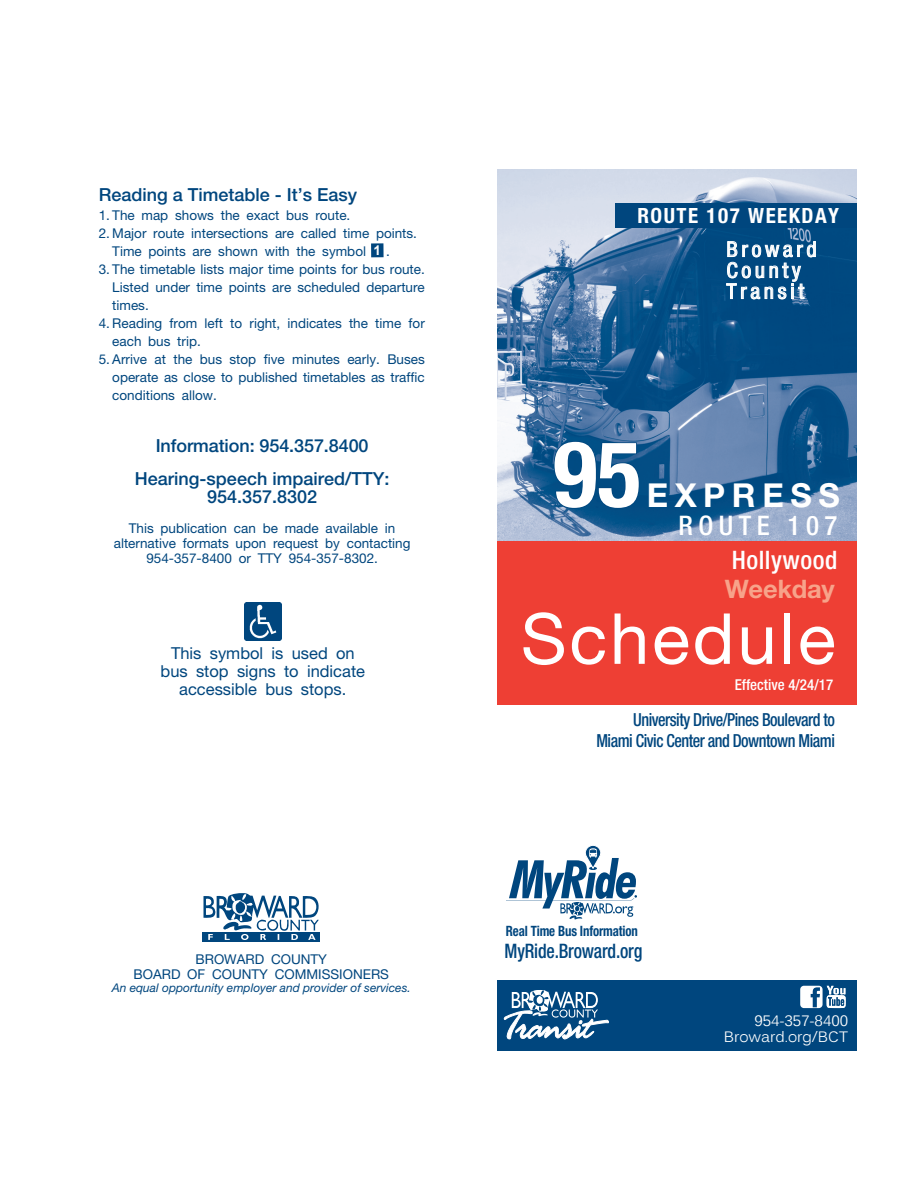
<style>
.page{position:relative;width:918px;height:1188px;background:#fff}
.page>*{position:absolute;margin:0;border:0;box-sizing:border-box;transform-origin:0 0}
.Route_Number{font:700 condensed 91.5px "Helvetica Neue";color:#fff}
.Timetable{font:70.5px "Helvetica Neue";letter-spacing:.04em;color:#fff}
.Route_Number-2{font:700 33px "Helvetica Neue";letter-spacing:.2em;color:#fff}
.Route{font:500 condensed 27px "Helvetica Neue";letter-spacing:.2em;color:#fff}
.Route-2{font:500 condensed 25.5px "Helvetica Neue";letter-spacing:.02em;color:#fff}
.Days{font:700 25.5px "Helvetica Neue";letter-spacing:-.01em;color:#f7a38a}
.t1{font:condensed 21px "Helvetica Neue";letter-spacing:.17em;color:#fff;scale:1.04 1}
.Route-3{font:700 condensed 21px "Helvetica Neue";letter-spacing:.07em;color:#fff}
.t2{font:500 condensed 19.95px "Helvetica Neue";letter-spacing:-.01em;color:#00467e;scale:.9 1}
.Head_1{font:500 18px/18px "Helvetica Neue";color:#00467e;text-align:center}
.t3{font:500 condensed 18px "Helvetica Neue";letter-spacing:-.03em;color:#00467e;scale:.9 1}
.t4{font:16.5px "Helvetica Neue";color:#00467e}
.t5{font:15px "Kalinga";color:#fff}
.t6{font:500 condensed 15px "Helvetica Neue";color:#fff}
.t7{font:700 condensed 14.25px "Helvetica Neue";letter-spacing:-.01em;color:#00467e;scale:.9 1}
.Subhead_2{font:13.5px/18px "Helvetica Neue";color:#00467e}
.TEXT{font:13.5px "Helvetica Neue";color:#00467e}
.Mandatories{font:700 13.5px "Arial";color:#fff}
.TEXT-2{font:italic 12px "Helvetica Neue";color:#00467e}
</style>
<div class="page">
<div style="left:371px;top:243px;width:13px;height:14px;background:#00467e"></div>
<img style="left:244px;top:602px;width:38px;height:38px">
<div style="left:202px;top:932px;width:118px;height:10px;background:#00467e"></div>
<svg style="left:203px;top:893px;width:116px;height:47px"></svg>
<div style="left:497px;top:980px;width:360px;height:70px;background:#00467e"></div>
<svg style="left:504px;top:990px;width:105px;height:49px"></svg>
<div style="left:800px;top:986px;width:23px;height:22px;background:#fff;border-radius:4px"></div>
<svg style="left:811px;top:987px;width:9px;height:20px"></svg>
<svg style="left:827px;top:986px;width:19px;height:22px"></svg>
<svg style="left:506px;top:845px;width:131px;height:74px"></svg>
<img style="left:497px;top:169px;width:360px;height:372px">
<svg style="left:726px;top:230px;width:90px;height:70px;background:#316b98"></svg>
<div style="left:497px;top:541px;width:360px;height:164px;background:#ee3f34"></div>
<svg style="left:553px;top:440px;width:87px;height:69px;background:#054e85"></svg>
<div style="left:615px;top:203px;width:242px;height:25px;background:#00467e"></div>
<p class="Head_1" style="left:99px;top:185px;width:260px">Reading a Timetable - It’s Easy</p>
<p class="Subhead_2" style="left:99px;top:206px;width:253px">1. The map shows the exact bus route.</p>
<p class="Subhead_2" style="left:112px;top:224px;width:306px;text-indent:-14px">2. Major route intersections are called time points.<br>Time points are shown with the symbol</p>
<p class="Mandatories" style="left:373px;top:241px;width:9px">1</p>
<p class="Subhead_2" style="left:386px;top:242px;width:5px">.</p>
<p class="Subhead_2" style="left:112px;top:260px;width:314px;text-align:justify;text-indent:-14px">3. The timetable lists major time points for bus route.<br>Listed under time points are scheduled departure times.</p>
<p class="Subhead_2" style="left:112px;top:314px;width:314px;text-indent:-14px">4. Reading from left to right, indicates the time for each bus trip.</p>
<p class="Subhead_2" style="left:112px;top:350px;width:314px;text-align:justify;text-indent:-14px">5. Arrive at the bus stop five minutes early. Buses operate as close to published timetables as traffic conditions allow.</p>
<p class="Head_1" style="left:156px;top:437px;width:214px">Information: 954.357.8400</p>
<p class="Head_1" style="left:135px;top:470px;width:256px">Hearing-speech impaired/TTY:<br>954.357.8302</p>
<p class="Subhead_2" style="left:114px;top:521px;width:298px;line-height:15px;text-align:center">This publication can be made available in alternative formats upon request by contacting<br>954-357-8400 or TTY 954-357-8302.</p>
<p class="t4" style="left:171px;top:643px;width:185px">This symbol is used on</p>
<p class="t4" style="left:161px;top:661px;width:206px">bus stop signs to indicate</p>
<p class="t4" style="left:179px;top:679px;width:169px">accessible bus stops.</p>
<p class="TEXT" style="left:196px;top:951px;width:133px">BROWARD COUNTY</p>
<p class="TEXT" style="left:134px;top:966px;width:257px">BOARD OF COUNTY COMMISSIONERS</p>
<p class="TEXT-2" style="left:112px;top:981px;width:301px">An equal opportunity employer and provider of services.</p>
<p class="Route-3" style="left:637px;top:203px;width:203px">ROUTE 107 WEEKDAY</p>
<p class="t1" style="left:726px;top:237px;width:88px">Broward</p>
<p class="t1" style="left:726px;top:258px;width:73px">County</p>
<p class="t1" style="left:726px;top:279px;width:76px">Transit</p>
<p class="Route_Number" style="left:553px;top:419px;width:89px">95</p>
<p class="Route_Number-2" style="left:647px;top:474px;width:195px">EXPRESS</p>
<p class="Route" style="left:679px;top:509px;width:160px">ROUTE 107</p>
<p class="Route-2" style="left:732px;top:545px;width:107px">Hollywood</p>
<p class="Days" style="left:725px;top:573px;width:111px">Weekday</p>
<p class="Timetable" style="left:521px;top:597px;width:316px">Schedule</p>
<p class="t6" style="left:735px;top:676px;width:100px">Effective 4/24/17</p>
<p class="t3" style="left:633px;top:708px;width:226px">University Drive/Pines Boulevard to</p>
<p class="t3" style="left:596px;top:730px;width:267px">Miami Civic Center and Downtown Miami</p>
<p class="t7" style="left:506px;top:922px;width:148px">Real Time Bus Information</p>
<p class="t2" style="left:505px;top:939px;width:155px">MyRide.Broward.org</p>
<p class="t5" style="left:754px;top:1011px;width:95px">954-357-8400</p>
<p class="t5" style="left:724px;top:1027px;width:126px">Broward.org/BCT</p>
</div>
